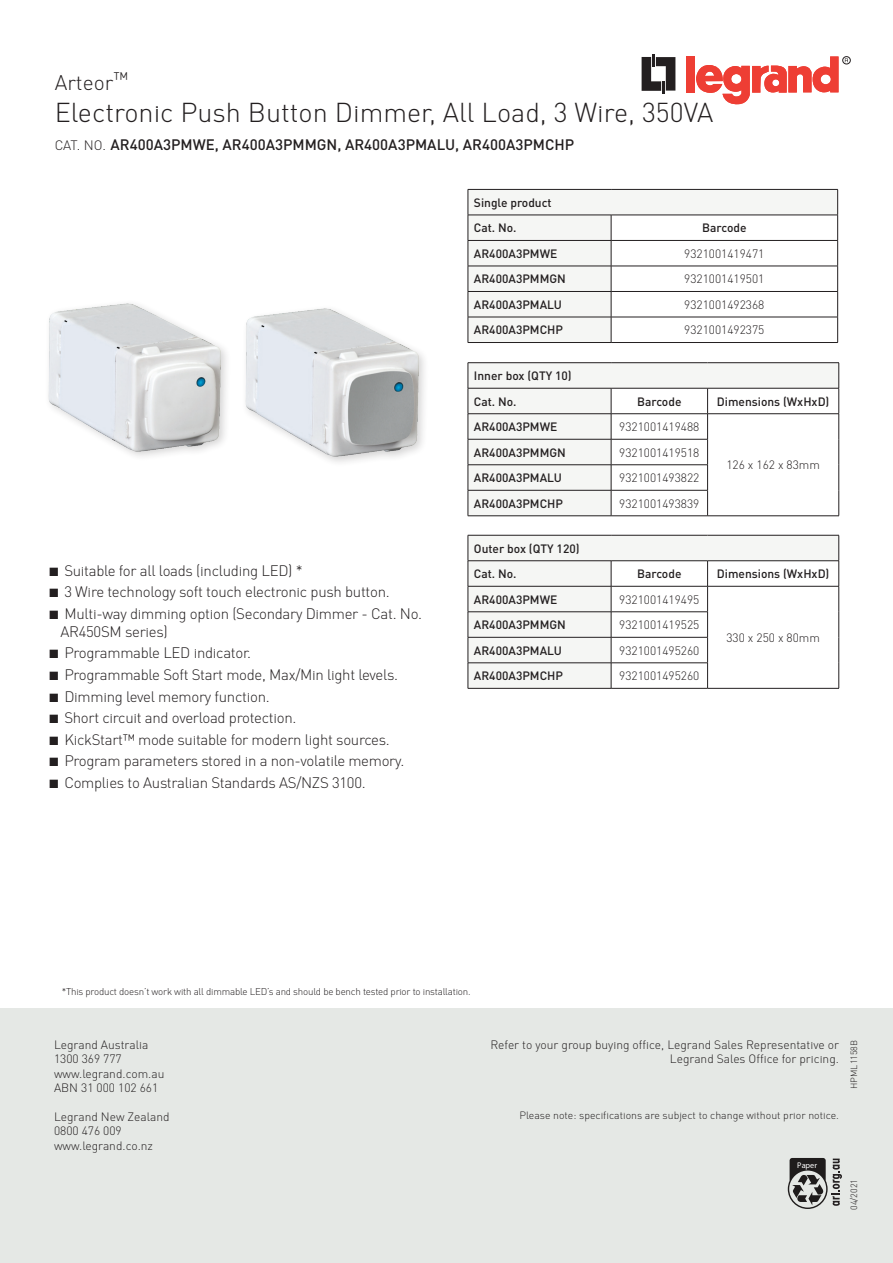
<style>
.page{position:relative;width:893px;height:1263px;background:#fff}
.page>*{position:absolute;margin:0;border:0;box-sizing:border-box;transform-origin:0 0}
.t1{font:300 27px "DIN Pro";color:#231f20}
.t2{font:300 21px "DIN Pro";color:#231f20}
.t3{font:300 15px/18px "DIN Pro";letter-spacing:-.02em;color:#231f20}
.t4{font:500 15px "DIN Pro";color:#231f20}
.t5{font:300 12px/14.4px "DIN Pro";color:#231f20}
.t6{font:500 12px/25.5px "DIN Pro";color:#231f20}
.t7{font:300 10.5px "DIN Pro";color:#231f20}
.t8{font:300 9.75px "DIN Pro";letter-spacing:-.02em;color:#231f20}
.t9{font:300 9px "DIN Pro";color:#231f20}
.t10{font:600 condensed 8.25px "ITC Avant Garde Std";color:#fff}
.s1{font-weight:300;font-size:13.5px}
.s2{font-family:"Arial Narrow";font-weight:400;font-size:18px}
</style>
<div class="page">
<div style="left:469px;top:190px;width:142px;height:152px;background:#f5f6f4"></div>
<hr style="left:468px;top:189px;width:143px;height:1px;background:#231f20">
<hr style="left:611px;top:189px;width:227px;height:1px;background:#231f20">
<hr style="left:468px;top:215px;width:143px;height:1px;background:#231f20">
<hr style="left:468px;top:240px;width:143px;height:1px;background:#231f20">
<hr style="left:468px;top:266px;width:143px;height:1px;background:#231f20">
<hr style="left:468px;top:291px;width:143px;height:1px;background:#231f20">
<hr style="left:468px;top:317px;width:143px;height:1px;background:#231f20">
<svg style="left:468px;top:190px;width:1px;height:152px"></svg>
<svg style="left:611px;top:190px;width:227px;height:152px"></svg>
<hr style="left:468px;top:342px;width:143px;height:1px;background:#231f20">
<hr style="left:611px;top:342px;width:227px;height:1px;background:#231f20">
<div style="left:469px;top:363px;width:142px;height:152px;background:#f5f6f4"></div>
<hr style="left:468px;top:362px;width:143px;height:1px;background:#231f20">
<hr style="left:611px;top:362px;width:97px;height:1px;background:#231f20">
<hr style="left:708px;top:362px;width:131px;height:1px;background:#231f20">
<hr style="left:468px;top:388px;width:143px;height:1px;background:#231f20">
<hr style="left:468px;top:413px;width:143px;height:1px;background:#231f20">
<hr style="left:468px;top:439px;width:143px;height:1px;background:#231f20">
<hr style="left:468px;top:464px;width:143px;height:1px;background:#231f20">
<hr style="left:468px;top:490px;width:143px;height:1px;background:#231f20">
<svg style="left:468px;top:363px;width:1px;height:152px"></svg>
<svg style="left:611px;top:363px;width:228px;height:152px"></svg>
<hr style="left:468px;top:515px;width:143px;height:1px;background:#231f20">
<hr style="left:611px;top:515px;width:97px;height:1px;background:#231f20">
<hr style="left:708px;top:515px;width:131px;height:1px;background:#231f20">
<div style="left:469px;top:536px;width:142px;height:152px;background:#f5f6f4"></div>
<hr style="left:468px;top:535px;width:143px;height:1px;background:#231f20">
<hr style="left:468px;top:560px;width:143px;height:1px;background:#231f20">
<hr style="left:468px;top:586px;width:143px;height:1px;background:#231f20">
<hr style="left:468px;top:611px;width:143px;height:1px;background:#231f20">
<hr style="left:468px;top:637px;width:143px;height:1px;background:#231f20">
<hr style="left:468px;top:662px;width:143px;height:1px;background:#231f20">
<svg style="left:468px;top:535px;width:1px;height:153px"></svg>
<svg style="left:611px;top:535px;width:228px;height:153px"></svg>
<hr style="left:468px;top:688px;width:143px;height:1px;background:#231f20">
<hr style="left:611px;top:688px;width:97px;height:1px;background:#231f20">
<hr style="left:708px;top:688px;width:131px;height:1px;background:#231f20">
<img style="left:48px;top:303px;width:179px;height:154px">
<img style="left:245px;top:308px;width:179px;height:154px">
<div style="left:0;top:1009px;width:893px;height:254px;background:#e5e8e5"></div>
<svg style="left:642px;top:54px;width:33px;height:40px"></svg>
<div style="left:687px;top:56px;width:8px;height:36px;background:#ee3e34"></div>
<svg style="left:696px;top:56px;width:142px;height:49px"></svg>
<div style="left:842px;top:56px;width:8px;height:8px;border:1px solid #231f20;border-radius:50%"></div>
<svg style="left:788px;top:1158px;width:54px;height:51px"></svg>
<h2 class="t2" style="left:55px;top:69px;width:75px">Arteor<sup>™</sup></h2>
<h1 class="t1" style="left:55px;top:95px;width:660px">Electronic Push Button Dimmer, All Load, 3 Wire, 350VA</h1>
<p class="t4" style="left:55px;top:134px;width:521px"><span class="s1">CAT. NO.</span> AR400A3PMWE, AR400A3PMMGN, AR400A3PMALU, AR400A3PMCHP</p>
<p class="t6" style="left:474px;top:189px;width:79px">Single product<br>Cat. No.</p>
<p class="t6" style="left:702px;top:215px;width:46px">Barcode</p>
<p class="t6" style="left:474px;top:240px;width:85px">AR400A3PMWE</p>
<p class="t5" style="left:684px;top:246px;width:82px">9321001419471</p>
<p class="t6" style="left:474px;top:266px;width:93px">AR400A3PMMGN</p>
<p class="t5" style="left:684px;top:272px;width:82px">9321001419501</p>
<p class="t6" style="left:474px;top:291px;width:90px">AR400A3PMALU</p>
<p class="t5" style="left:684px;top:297px;width:82px">9321001492368</p>
<p class="t6" style="left:474px;top:317px;width:91px">AR400A3PMCHP</p>
<p class="t5" style="left:684px;top:323px;width:82px">9321001492375</p>
<p class="t6" style="left:474px;top:363px;width:99px">Inner box (QTY 10)<br>Cat. No.</p>
<p class="t6" style="left:637px;top:388px;width:46px">Barcode</p>
<p class="t6" style="left:717px;top:388px;width:114px">Dimensions (WxHxD)</p>
<p class="t3" style="left:50px;top:561px;width:254px"><span class="s2">■</span> Suitable for all loads (including LED) *</p>
<p class="t3" style="left:50px;top:582px;width:341px"><span class="s2">■</span> 3 Wire technology soft touch electronic push button.</p>
<p class="t3" style="left:61px;top:604px;width:363px;text-indent:-11px"><span class="s2">■</span> Multi-way dimming option (Secondary Dimmer - Cat. No.<br>AR450SM series)</p>
<p class="t3" style="left:50px;top:644px;width:203px"><span class="s2">■</span> Programmable LED indicator.</p>
<p class="t3" style="left:50px;top:665px;width:350px"><span class="s2">■</span> Programmable Soft Start mode, Max/Min light levels.</p>
<p class="t3" style="left:50px;top:687px;width:221px"><span class="s2">■</span> Dimming level memory function.</p>
<p class="t3" style="left:50px;top:708px;width:248px"><span class="s2">■</span> Short circuit and overload protection.</p>
<p class="t3" style="left:50px;top:730px;width:341px"><span class="s2">■</span> KickStart™ mode suitable for modern light sources.</p>
<p class="t3" style="left:50px;top:752px;width:356px"><span class="s2">■</span> Program parameters stored in a non-volatile memory.</p>
<p class="t3" style="left:50px;top:773px;width:317px"><span class="s2">■</span> Complies to Australian Standards AS/NZS 3100.</p>
<p class="t6" style="left:474px;top:414px;width:85px">AR400A3PMWE</p>
<p class="t5" style="left:619px;top:419px;width:82px">9321001419488</p>
<p class="t6" style="left:474px;top:439px;width:93px">AR400A3PMMGN</p>
<p class="t5" style="left:619px;top:445px;width:82px">9321001419518</p>
<p class="t6" style="left:474px;top:465px;width:90px">AR400A3PMALU</p>
<p class="t5" style="left:619px;top:470px;width:82px">9321001493822</p>
<p class="t6" style="left:474px;top:490px;width:91px">AR400A3PMCHP</p>
<p class="t5" style="left:619px;top:496px;width:82px">9321001493839</p>
<p class="t6" style="left:474px;top:535px;width:107px">Outer box (QTY 120)<br>Cat. No.</p>
<p class="t5" style="left:726px;top:458px;width:95px">126 x 162 x 83mm</p>
<p class="t6" style="left:637px;top:561px;width:46px">Barcode</p>
<p class="t6" style="left:717px;top:561px;width:114px">Dimensions (WxHxD)</p>
<p class="t6" style="left:474px;top:586px;width:85px">AR400A3PMWE</p>
<p class="t5" style="left:619px;top:592px;width:82px">9321001419495</p>
<p class="t6" style="left:474px;top:612px;width:93px">AR400A3PMMGN</p>
<p class="t5" style="left:619px;top:617px;width:82px">9321001419525</p>
<p class="t6" style="left:474px;top:637px;width:90px">AR400A3PMALU</p>
<p class="t5" style="left:619px;top:643px;width:82px">9321001495260</p>
<p class="t6" style="left:474px;top:663px;width:91px">AR400A3PMCHP</p>
<p class="t5" style="left:619px;top:668px;width:82px">9321001495260</p>
<p class="t5" style="left:726px;top:630px;width:95px">330 x 250 x 80mm</p>
<p class="t8" style="left:62px;top:985px;width:410px">*This product doesn’t work with all dimmable LED’s and should be bench tested prior to installation.</p>
<p class="t5" style="left:54px;top:1037px;width:112px">Legrand Australia<br>1300 369 777 www.legrand.com.au<br>ABN 31 000 102 661</p>
<p class="t5" style="left:54px;top:1109px;width:117px">Legrand New Zealand<br>0800 476 009 www.legrand.co.nz</p>
<p class="t5" style="left:490px;top:1037px;width:350px;text-align:right">Refer to your group buying office, Legrand Sales Representative or<br>Legrand Sales Office for pricing.</p>
<p class="t7" style="left:519px;top:1109px;width:321px">Please note: specifications are subject to change without prior notice.</p>
<p class="t9" style="left:848px;top:1089px;width:51px;rotate:-90deg">HPML1158B</p>
<p class="t10" style="left:797px;top:1160px;width:21px">Paper</p>
<p class="t9" style="left:848px;top:1210px;width:32px;rotate:-90deg">04/2021</p>
</div>
